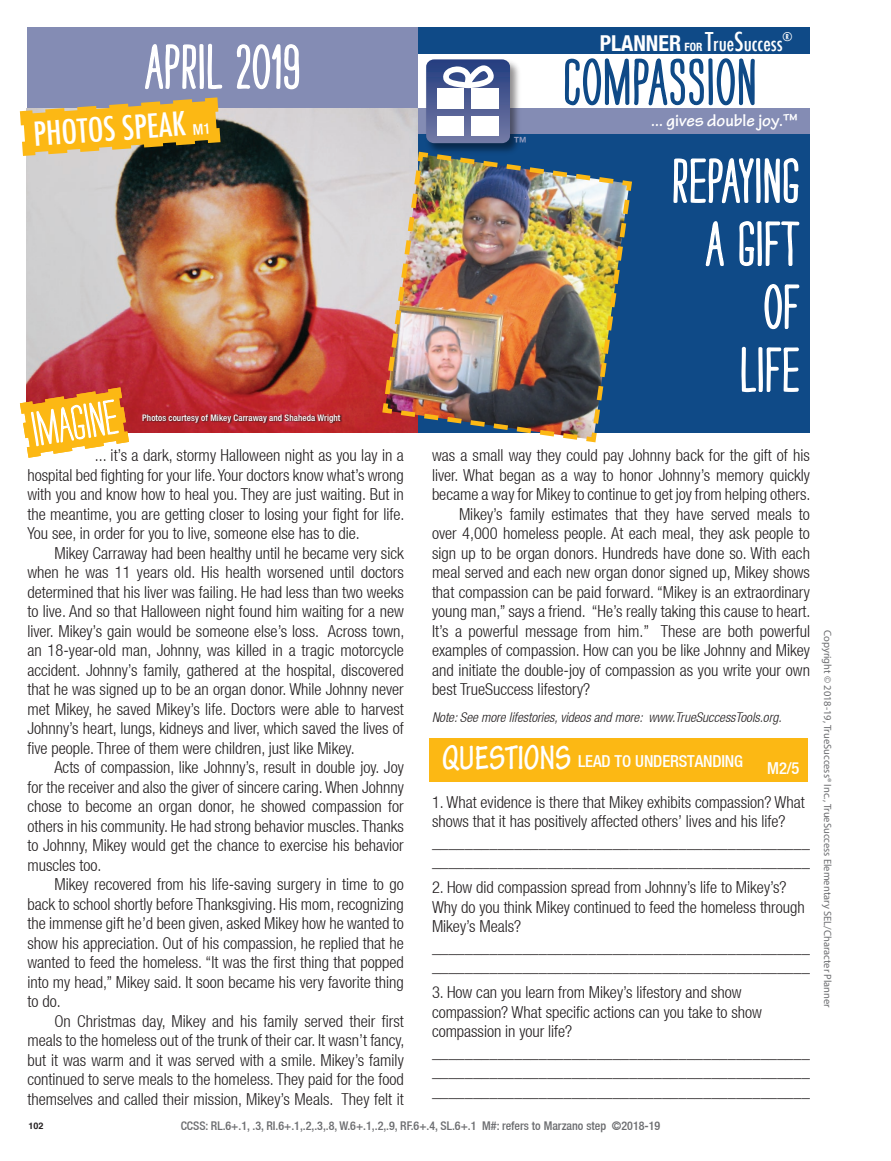
<style>
.page{position:relative;width:891px;height:1161px;background:#fff}
.page>*{position:absolute;margin:0;border:0;box-sizing:border-box;transform-origin:0 0}
.t1{font:500 condensed 32.4px "Futura";color:#fff}
.t2{font:500 condensed 20.1px "Futura";color:#fff}
.t3{font:18px "Tekton MM 503 488";color:#fff}
.t4{font:300 condensed 16.5px/19.5px "Helvetica Neue LT";color:#231f20;text-align:justify}
.t5{font:500 condensed 16.5px "Helvetica Neue LT";letter-spacing:-.01em;color:#fff}
.t6{font:15.45px "Helvetica";color:#9ca2c4}
.t7{font:italic 300 condensed 13.5px "Helvetica Neue LT";color:#231f20}
.t8{font:500 condensed 12px "Helvetica Neue LT";color:#6c6d70}
.t9{font:500 condensed 11.7px "Futura";color:#fff}
.t10{font:10.5px "Myriad Pro";color:#6c6d70}
.t11{font:500 condensed 9px "Helvetica Neue LT";letter-spacing:.01em;color:#fff}
.t12{font:700 9px "Helvetica";color:#231f20}
.s1{font-family:"Helvetica Neue LT";font-size:14.85px}
.s2{font-family:"Helvetica Neue";font-weight:700;font-size:21.9px}
.s3{font-family:"Helvetica Neue";font-weight:700;font-size:11.4px}
.s4{font-size:25.35px}
.s5{font-family:"Tekton MM 503 250";font-weight:400;font-stretch:normal;font-size:36px}
</style>
<div class="page">
<div style="left:27px;top:27px;width:783px;height:81px;background:#848cb4"></div>
<img style="left:224px;top:108px;width:157px;height:324px">
<svg style="left:224px;top:414px;width:119px;height:10px"></svg>
<svg style="left:236px;top:44px;width:64px;height:46px"></svg>
<div style="left:419px;top:108px;width:391px;height:26px;background:#848cb4"></div>
<svg style="left:381px;top:27px;width:420px;height:406px"></svg>
<img style="left:380px;top:149px;width:255px;height:294px">
<img style="left:19px;top:43px;width:205px;height:415px">
<div style="left:430px;top:739px;width:378px;height:43px;background:#fcb814"></div>
<h1 class="t1" style="left:32px;top:113px;width:178px;rotate:-4deg">PHOTOS SPEAK <span class="s1">M1</span></h1>
<p class="t6" style="left:513px;top:131px;width:17px">™</p>
<p class="t2" style="left:600px;top:30px;width:184px"><span class="s2">PLANNER</span> <span class="s3">FOR</span> <span class="s4">T</span>rue<span class="s4">S</span>uccess</p>
<p class="t9" style="left:783px;top:29px;width:12px">®</p>
<p class="t3" style="left:651px;top:111px;width:148px">... gives double joy.™</p>
<p class="t11" style="left:142px;top:412px;width:200px">Photos courtesy of Mikey Carraway and Shaheda Wright</p>
<p class="t4" style="left:27px;top:445px;width:379px;text-indent:68px">... it’s a dark, stormy Halloween night as you lay in a hospital bed fighting for your life. Your doctors know what’s wrong with you and know how to heal you. They are just waiting. But in the meantime, you are getting closer to losing your fight for life.<br>You see, in order for you to live, someone else has to die.</p>
<p class="t4" style="left:27px;top:543px;width:379px;text-indent:27px">Mikey Carraway had been healthy until he became very sick when he was 11 years old. His health worsened until doctors determined that his liver was failing. He had less than two weeks to live. And so that Halloween night found him waiting for a new liver. Mikey’s gain would be someone else’s loss. Across town, an 18-year-old man, Johnny, was killed in a tragic motorcycle accident. Johnny’s family, gathered at the hospital, discovered that he was signed up to be an organ donor. While Johnny never met Mikey, he saved Mikey’s life. Doctors were able to harvest Johnny’s heart, lungs, kidneys and liver, which saved the lives of five people. Three of them were children, just like Mikey.</p>
<p class="t4" style="left:27px;top:757px;width:378px;text-indent:27px">Acts of compassion, like Johnny’s, result in double joy. Joy for the receiver and also the giver of sincere caring. When Johnny chose to become an organ donor, he showed compassion for others in his community. He had strong behavior muscles. Thanks to Johnny, Mikey would get the chance to exercise his behavior muscles too.</p>
<p class="t4" style="left:27px;top:874px;width:378px;text-indent:27px">Mikey recovered from his life-saving surgery in time to go back to school shortly before Thanksgiving. His mom, recognizing the immense gift he’d been given, asked Mikey how he wanted to show his appreciation. Out of his compassion, he replied that he wanted to feed the homeless. “It was the first thing that popped into my head,” Mikey said. It soon became his very favorite thing to do.</p>
<p class="t4" style="left:27px;top:1011px;width:379px;text-indent:27px">On Christmas day, Mikey and his family served their first meals to the homeless out of the trunk of their car. It wasn’t fancy, but it was warm and it was served with a smile. Mikey’s family continued to serve meals to the homeless. They paid for the food themselves and called their mission, Mikey’s Meals. They felt it</p>
<p class="t4" style="left:432px;top:445px;width:379px">was a small way they could pay Johnny back for the gift of his</p>
<p class="t4" style="left:432px;top:465px;width:380px">liver. What began as a way to honor Johnny’s memory quickly</p>
<p class="t4" style="left:432px;top:484px;width:380px">became a way for Mikey to continue to get joy from helping others.</p>
<p class="t4" style="left:459px;top:504px;width:352px">Mikey’s family estimates that they have served meals to</p>
<p class="t4" style="left:432px;top:523px;width:379px">over 4,000 homeless people. At each meal, they ask people to</p>
<p class="t4" style="left:432px;top:543px;width:379px">sign up to be organ donors. Hundreds have done so. With each</p>
<p class="t4" style="left:432px;top:562px;width:379px">meal served and each new organ donor signed up, Mikey shows</p>
<p class="t4" style="left:432px;top:582px;width:379px">that compassion can be paid forward. “Mikey is an extraordinary</p>
<p class="t4" style="left:432px;top:601px;width:380px">young man,” says a friend. “He’s really taking this cause to heart.</p>
<p class="t4" style="left:432px;top:621px;width:380px">It’s a powerful message from him.” These are both powerful</p>
<p class="t4" style="left:432px;top:640px;width:379px">examples of compassion. How can you be like Johnny and Mikey</p>
<p class="t4" style="left:432px;top:660px;width:380px">and initiate the double-joy of compassion as you write your own</p>
<p class="t4" style="left:432px;top:680px;width:160px">best TrueSuccess lifestory?</p>
<p class="t7" style="left:432px;top:710px;width:351px">Note: See more lifestories, videos and more: www.TrueSuccessTools.org.</p>
<p class="t5" style="left:442px;top:751px;width:303px"><span class="s5">QUESTIONS</span> LEAD TO UNDERSTANDING</p>
<p class="t5" style="left:767px;top:758px;width:34px">M2/5</p>
<p class="t4" style="left:432px;top:792px;width:380px;text-align:left">1. What evidence is there that Mikey exhibits compassion? What shows that it has positively affected others’ lives and his life? ______________________________________________ ______________________________________________</p>
<p class="t4" style="left:432px;top:878px;width:380px;text-align:left">2. How did compassion spread from Johnny’s life to Mikey’s?<br>Why do you think Mikey continued to feed the homeless through Mikey’s Meals? ______________________________________________ ______________________________________________</p>
<p class="t4" style="left:432px;top:983px;width:380px;text-align:left">3. How can you learn from Mikey’s lifestory and show compassion? What specific actions can you take to show compassion in your life? ______________________________________________ ______________________________________________ ______________________________________________</p>
<p class="t12" style="left:29px;top:1119px;width:16px">102</p>
<p class="t8" style="left:181px;top:1119px;width:481px">CCSS: RL.6+.1, .3, RI.6+.1,.2,.3,.8, W.6+.1,.2,.9, RF.6+.4, SL.6+.1 M#: refers to Marzano step ©2018-19</p>
<p class="t10" style="left:834px;top:630px;width:379px;rotate:90deg">Copyright © 2018-19, TrueSuccess® Inc., TrueSuccess Elementary SEL/Character Planner</p>
</div>
